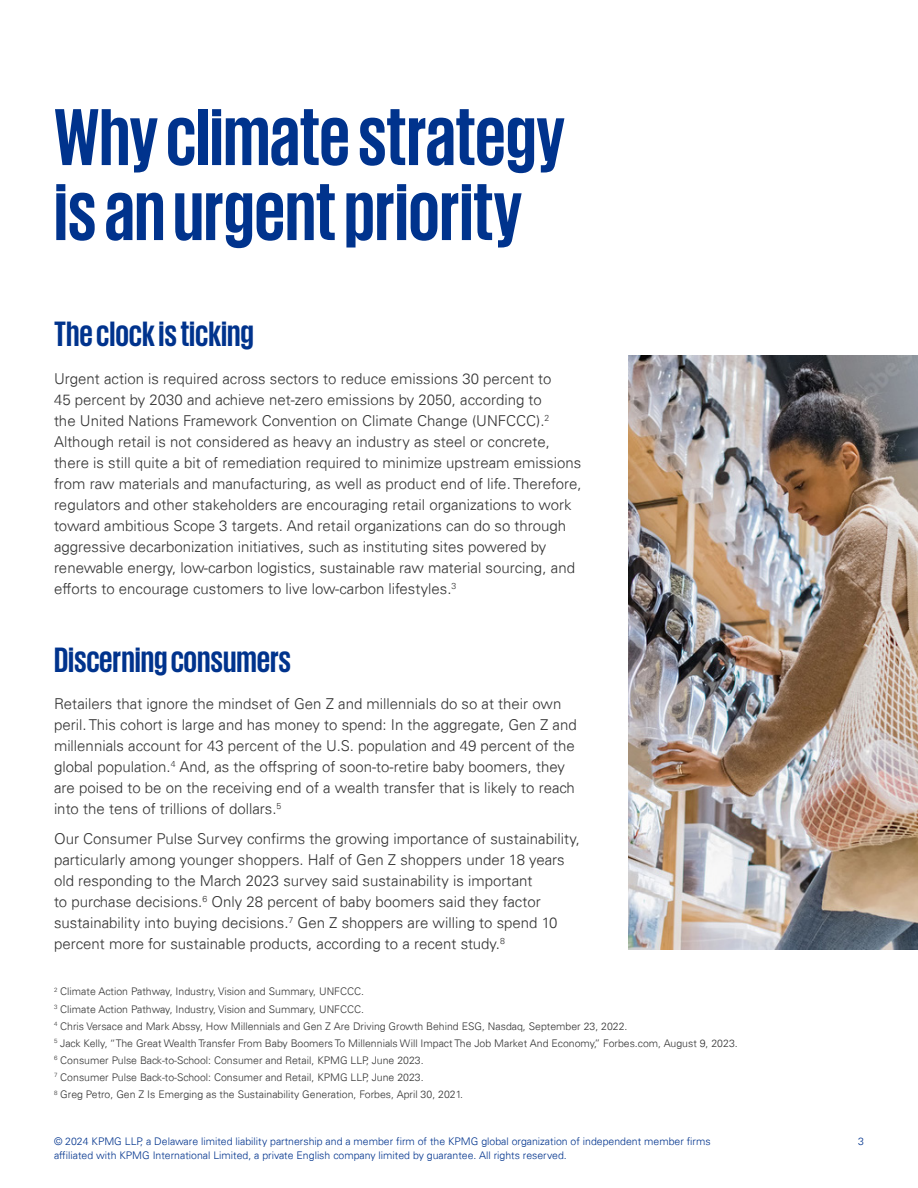
<style>
.page{position:relative;width:918px;height:1188px;background:#fff}
.page>*{position:absolute;margin:0;border:0;box-sizing:border-box;transform-origin:0 0}
.t1{font:700 82.5px/75px "KPMG";color:#00338d}
.t2{font:700 36px "KPMG";color:#00338d}
.t3{font:300 15px/21px "Univers 45";color:#333}
.t4{font:300 10.5px/17.1px "Univers 45";color:#333}
.t5{font:300 10.5px "Univers 45";color:#00338d}
</style>
<div class="page">
<img style="left:629px;top:356px;width:289px;height:593px">
<h1 class="t1" style="left:54px;top:97px;width:512px">Why climate strategy is an urgent priority</h1>
<h2 class="t2" style="left:54px;top:316px;width:201px">The clock is ticking</h2>
<p class="t3" style="left:54px;top:368px;width:529px">Urgent action is required across sectors to reduce emissions 30 percent to<br>45 percent by 2030 and achieve net-zero emissions by 2050, according to<br>the United Nations Framework Convention on Climate Change (UNFCCC).<sup>2<br></sup>Although retail is not considered as heavy an industry as steel or concrete, there is still quite a bit of remediation required to minimize upstream emissions from raw materials and manufacturing, as well as product end of life. Therefore, regulators and other stakeholders are encouraging retail organizations to work toward ambitious Scope 3 targets. And retail organizations can do so through aggressive decarbonization initiatives, such as instituting sites powered by renewable energy, low-carbon logistics, sustainable raw material sourcing, and efforts to encourage customers to live low-carbon lifestyles.<sup>3</sup></p>
<h2 class="t2" style="left:54px;top:642px;width:239px">Discerning consumers</h2>
<p class="t3" style="left:54px;top:694px;width:524px">Retailers that ignore the mindset of Gen Z and millennials do so at their own peril. This cohort is large and has money to spend: In the aggregate, Gen Z and millennials account for 43 percent of the U.S. population and 49 percent of the global population.<sup>4</sup> And, as the offspring of soon-to-retire baby boomers, they are poised to be on the receiving end of a wealth transfer that is likely to reach into the tens of trillions of dollars.<sup>5</sup></p>
<p class="t3" style="left:54px;top:828px;width:527px">Our Consumer Pulse Survey confirms the growing importance of sustainability, particularly among younger shoppers. Half of Gen Z shoppers under 18 years old responding to the March 2023 survey said sustainability is important<br>to purchase decisions.<sup>6</sup> Only 28 percent of baby boomers said they factor sustainability into buying decisions.<sup>7</sup> Gen Z shoppers are willing to spend 10 percent more for sustainable products, according to a recent study.<sup>8</sup></p>
<p class="t4" style="left:54px;top:983px;width:685px"><sup>2</sup> Climate Action Pathway, Industry, Vision and Summary, UNFCCC.<br><sup>3</sup> Climate Action Pathway, Industry, Vision and Summary, UNFCCC.<br><sup>4</sup> Chris Versace and Mark Abssy, How Millennials and Gen Z Are Driving Growth Behind ESG, Nasdaq, September 23, 2022.<br><sup>5</sup> Jack Kelly, “The Great Wealth Transfer From Baby Boomers To Millennials Will Impact The Job Market And Economy,” Forbes.com, August 9, 2023.<br><sup>6</sup> Consumer Pulse Back-to-School: Consumer and Retail, KPMG LLP, June 2023.<br><sup>7</sup> Consumer Pulse Back-to-School: Consumer and Retail, KPMG LLP, June 2023.<br><sup>8</sup> Greg Petro, Gen Z Is Emerging as the Sustainability Generation, Forbes, April 30, 2021.</p>
<p class="t5" style="left:54px;top:1135px;width:658px">© 2024 KPMG LLP, a Delaware limited liability partnership and a member firm of the KPMG global organization of independent member firms</p>
<p class="t5" style="left:858px;top:1135px;width:7px">3</p>
<p class="t5" style="left:54px;top:1149px;width:514px">affiliated with KPMG International Limited, a private English company limited by guarantee. All rights reserved.</p>
</div>
